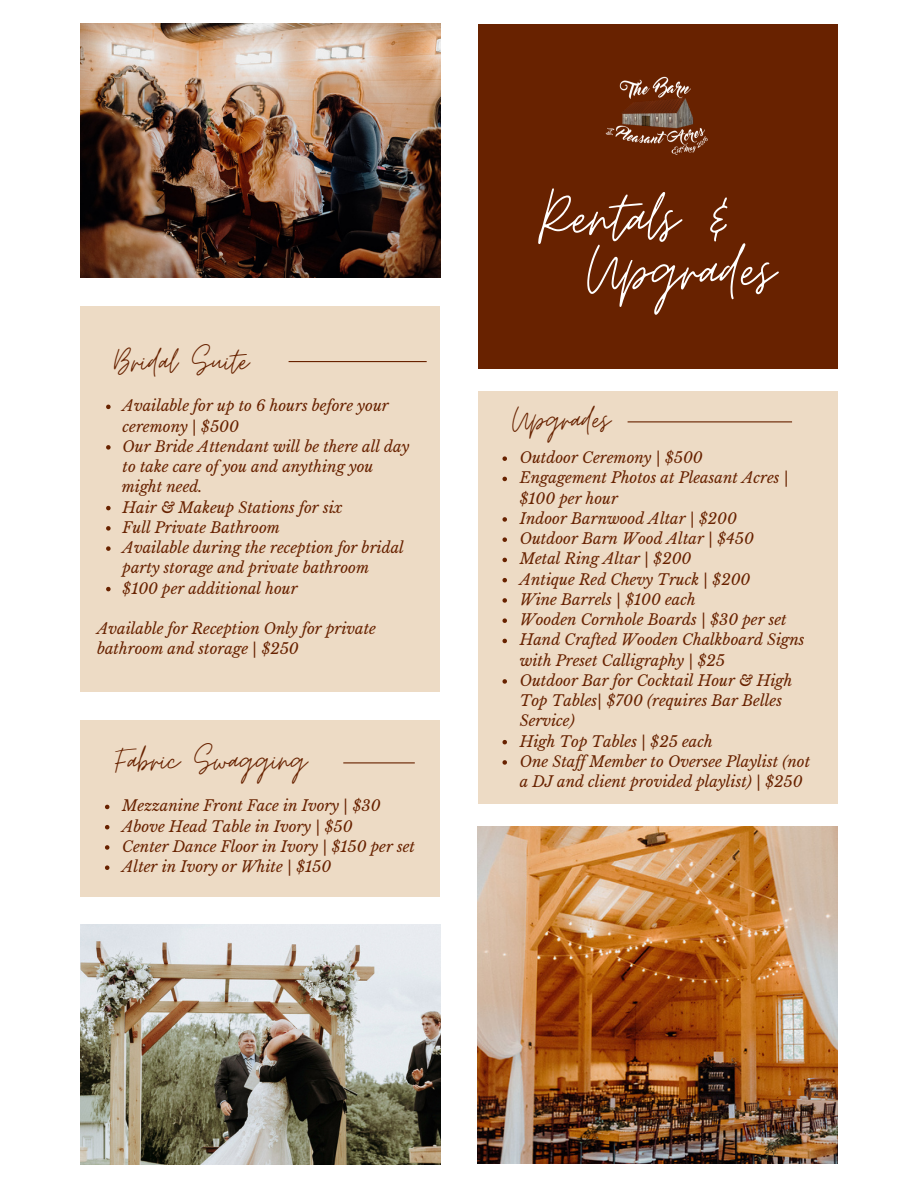
<style>
.page{position:relative;width:918px;height:1188px;background:#fff}
.page>*{position:absolute;margin:0;border:0;box-sizing:border-box;transform-origin:0 0}
.t1{font:75px "Moon Time";color:#fff}
.t2{font:39px "Moon Time";color:#682200}
.t3{font:italic 15px/20.2px "Libre Baskerville";color:#682200}
</style>
<div class="page">
<img style="left:80px;top:24px;width:360px;height:253px">
<div style="left:478px;top:24px;width:360px;height:344px;background:#682200"></div>
<div style="left:80px;top:306px;width:360px;height:386px;background:#eddbc5"></div>
<div style="left:478px;top:391px;width:360px;height:413px;background:#eddbc5"></div>
<img style="left:478px;top:826px;width:360px;height:338px">
<div style="left:80px;top:720px;width:360px;height:177px;background:#eddbc5"></div>
<img style="left:605px;top:76px;width:103px;height:79px">
<svg style="left:106px;top:405px;width:5px;height:4px"></svg>
<svg style="left:106px;top:445px;width:5px;height:5px"></svg>
<svg style="left:106px;top:506px;width:5px;height:4px"></svg>
<svg style="left:106px;top:526px;width:5px;height:5px"></svg>
<svg style="left:106px;top:546px;width:5px;height:5px"></svg>
<svg style="left:106px;top:587px;width:5px;height:4px"></svg>
<hr style="left:289px;top:361px;width:138px;height:1px;background:#682200">
<svg style="left:502px;top:456px;width:5px;height:5px"></svg>
<svg style="left:502px;top:477px;width:5px;height:4px"></svg>
<svg style="left:502px;top:517px;width:5px;height:5px"></svg>
<svg style="left:502px;top:537px;width:5px;height:5px"></svg>
<svg style="left:502px;top:558px;width:5px;height:4px"></svg>
<svg style="left:502px;top:578px;width:5px;height:4px"></svg>
<svg style="left:502px;top:598px;width:5px;height:5px"></svg>
<svg style="left:502px;top:618px;width:5px;height:5px"></svg>
<svg style="left:502px;top:639px;width:5px;height:4px"></svg>
<svg style="left:502px;top:679px;width:5px;height:5px"></svg>
<svg style="left:502px;top:740px;width:5px;height:4px"></svg>
<svg style="left:502px;top:760px;width:5px;height:5px"></svg>
<hr style="left:628px;top:421px;width:164px;height:1px;background:#682200">
<svg style="left:105px;top:805px;width:4px;height:4px"></svg>
<svg style="left:105px;top:825px;width:4px;height:4px"></svg>
<svg style="left:105px;top:845px;width:4px;height:5px"></svg>
<svg style="left:105px;top:865px;width:4px;height:5px"></svg>
<hr style="left:343px;top:762px;width:72px;height:1px;background:#682200">
<img style="left:80px;top:925px;width:360px;height:239px">
<p class="t2" style="left:114px;top:337px;width:136px">Bridal Suite</p>
<p class="t3" style="left:123px;top:396px;width:268px">Available for up to 6 hours before your ceremony | $500</p>
<p class="t3" style="left:123px;top:436px;width:288px">Our Bride Attendant will be there all day to take care of you and anything you</p>
<p class="t3" style="left:122px;top:477px;width:82px">might need.</p>
<p class="t3" style="left:123px;top:497px;width:221px">Hair &amp; Makeup Stations for six</p>
<p class="t3" style="left:123px;top:517px;width:159px">Full Private Bathroom</p>
<p class="t3" style="left:123px;top:538px;width:283px">Available during the reception for bridal party storage and private bathroom</p>
<h2 class="t3" style="left:123px;top:578px;width:177px">$100 per additional hour</h2>
<p class="t3" style="left:97px;top:619px;width:281px">Available for Reception Only for private bathroom and storage | $250</p>
<p class="t2" style="left:115px;top:737px;width:193px">Fabric Swagging</p>
<p class="t3" style="left:122px;top:796px;width:260px">Mezzanine Front Face in Ivory | $30</p>
<p class="t3" style="left:122px;top:816px;width:232px">Above Head Table in Ivory | $50</p>
<p class="t3" style="left:122px;top:837px;width:294px">Center Dance Floor in Ivory | $150 per set</p>
<p class="t3" style="left:122px;top:857px;width:211px">Alter in Ivory or White | $150</p>
<p class="t1" style="left:538px;top:172px;width:194px">Rentals &amp;</p>
<p class="t1" style="left:587px;top:224px;width:189px">Upgrades</p>
<p class="t2" style="left:513px;top:396px;width:99px">Upgrades</p>
<p class="t3" style="left:520px;top:448px;width:184px">Outdoor Ceremony | $500</p>
<p class="t3" style="left:520px;top:468px;width:271px">Engagement Photos at Pleasant Acres | $100 per hour</p>
<h1 class="t3" style="left:520px;top:509px;width:219px">Indoor Barnwood Altar | $200</h1>
<h1 class="t3" style="left:520px;top:529px;width:236px">Outdoor Barn Wood Altar | $450</h1>
<h2 class="t3" style="left:520px;top:549px;width:173px">Metal Ring Altar | $200</h2>
<p class="t3" style="left:520px;top:569px;width:232px">Antique Red Chevy Truck | $200</p>
<p class="t3" style="left:520px;top:590px;width:177px">Wine Barrels | $100 each</p>
<p class="t3" style="left:520px;top:610px;width:269px">Wooden Cornhole Boards | $30 per set</p>
<p class="t3" style="left:520px;top:630px;width:286px">Hand Crafted Wooden Chalkboard Signs with Preset Calligraphy | $25</p>
<p class="t3" style="left:520px;top:671px;width:274px">Outdoor Bar for Cocktail Hour &amp; High<br>Top Tables| $700 (requires Bar Belles<br>Service)</p>
<p class="t3" style="left:520px;top:731px;width:194px">High Top Tables | $25 each</p>
<p class="t3" style="left:520px;top:752px;width:292px">One Staf Member to Oversee Playlist (not a DJ and client provided playlist) | $250</p>
</div>
